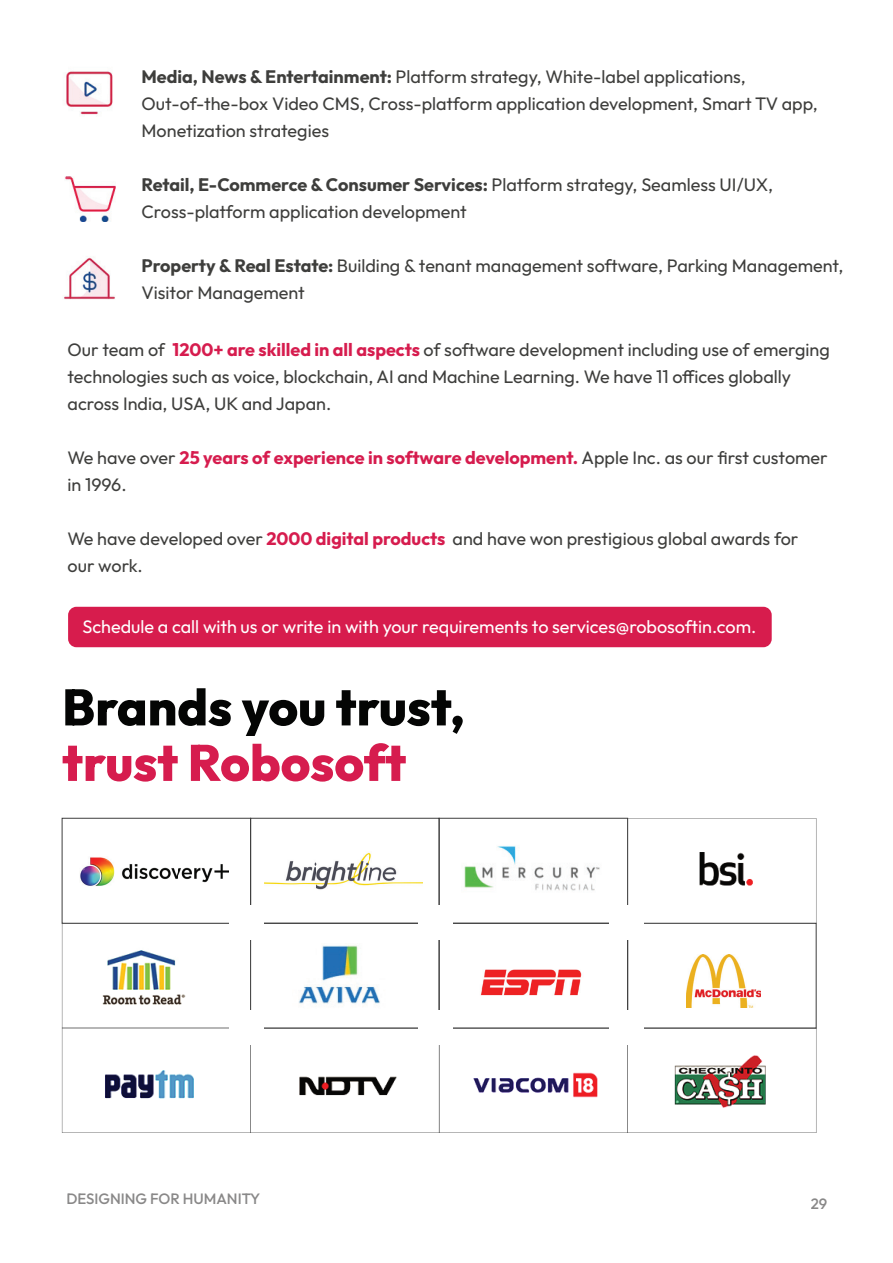
<style>
.page{position:relative;width:893px;height:1263px;background:#fff}
.page>*{position:absolute;margin:0;border:0;box-sizing:border-box;transform-origin:0 0}
.t1{font:800 51px "Outfit";color:#040504}
.t2{font:800 51px "Outfit";color:#d61c4e}
.t3{font:18px/27px "Outfit";color:#3e3e3c}
.t4{font:18px "Outfit";color:#fff}
.t5{font:500 15px "Outfit";color:#898888}
.s1{font-weight:700}
.s2{font-weight:700;color:#d61c4e}
</style>
<div class="page">
<svg style="left:62px;top:818px;width:754px;height:315px"></svg>
<img style="left:461px;top:840px;width:141px;height:65px">
<img style="left:66px;top:944px;width:151px;height:70px">
<img style="left:655px;top:838px;width:140px;height:64px">
<img style="left:645px;top:1047px;width:156px;height:73px">
<img style="left:269px;top:943px;width:141px;height:65px">
<img style="left:274px;top:1049px;width:148px;height:69px">
<img style="left:463px;top:1051px;width:146px;height:68px">
<img style="left:66px;top:71px;width:47px;height:44px">
<img style="left:64px;top:257px;width:51px;height:43px">
<img style="left:65px;top:177px;width:51px;height:45px">
<div style="left:68px;top:607px;width:703px;height:40px;background:#d71c4d;border-radius:8px"></div>
<p class="t3" style="left:141px;top:63px;width:678px"><span class="s1">Media, News &amp; Entertainment:</span> Platform strategy, White-label applications,<br>Out-of-the-box Video CMS, Cross-platform application development, Smart TV app,<br>Monetization strategies</p>
<p class="t3" style="left:141px;top:171px;width:633px"><span class="s1">Retail, E-Commerce &amp; Consumer Services:</span> Platform strategy, Seamless UI/UX,<br>Cross-platform application development</p>
<p class="t3" style="left:141px;top:252px;width:703px"><span class="s1">Property &amp; Real Estate:</span> Building &amp; tenant management software, Parking Management,<br>Visitor Management</p>
<p class="t3" style="left:67px;top:336px;width:763px">Our team of <span class="s2">1200+ are skilled in all aspects</span> of software development including use of emerging technologies such as voice, blockchain, AI and Machine Learning. We have 11 offices globally across India, USA, UK and Japan.</p>
<p class="t3" style="left:67px;top:444px;width:761px">We have over <span class="s2">25 years of experience in software development.</span> Apple Inc. as our first customer in 1996.</p>
<p class="t3" style="left:67px;top:525px;width:732px">We have developed over <span class="s2">2000 digital products</span> and have won prestigious global awards for our work.</p>
<p class="t4" style="left:82px;top:615px;width:675px">Schedule a call with us or write in with your requirements to services@robosoftin.com.</p>
<h1 class="t1" style="left:62px;top:673px;width:404px">Brands you trust,</h1>
<h1 class="t2" style="left:62px;top:729px;width:345px">trust Robosoft</h1>
<p class="t5" style="left:66px;top:1189px;width:195px">DESIGNING FOR HUMANITY</p>
<p class="t5" style="left:810px;top:1194px;width:18px">29</p>
</div>
